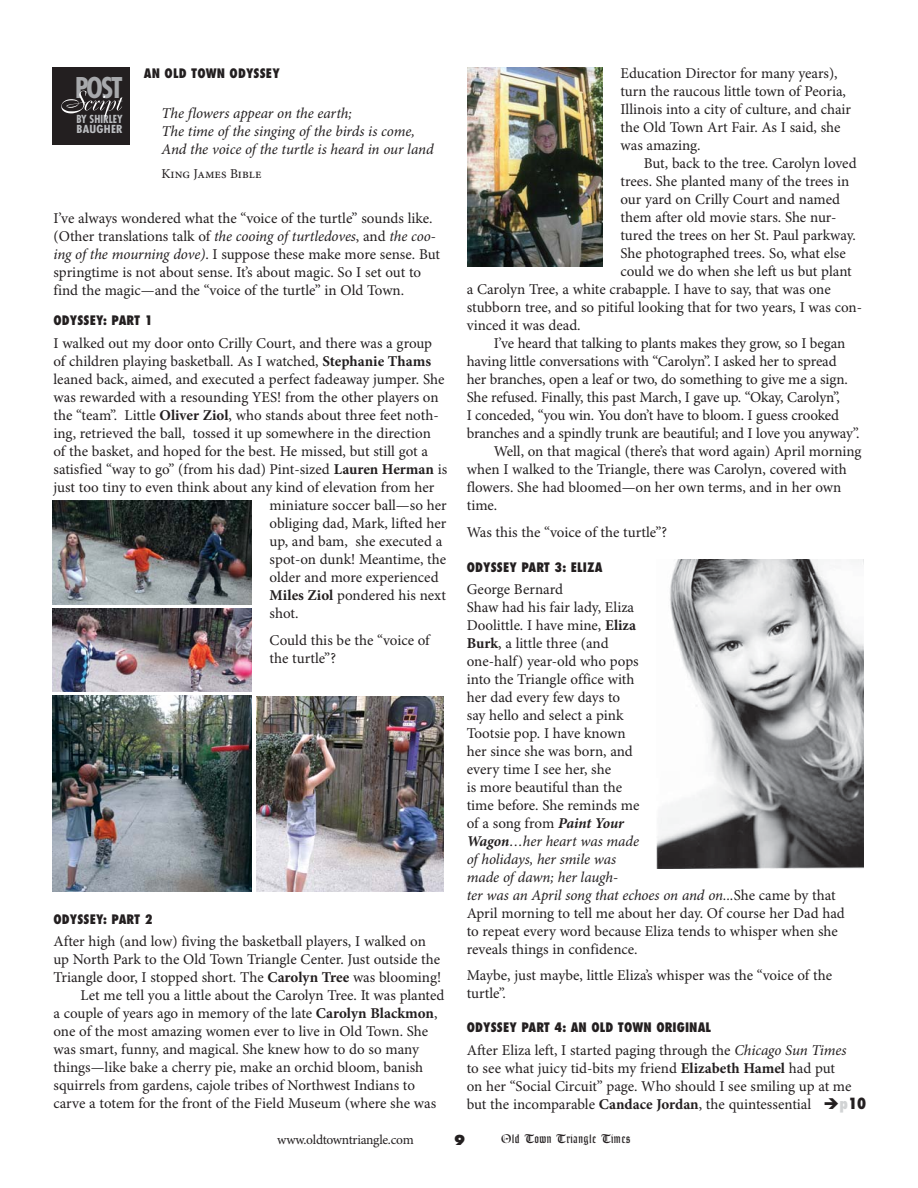
<style>
.page{position:relative;width:918px;height:1188px;background:#fff}
.page>*{position:absolute;margin:0;border:0;box-sizing:border-box;transform-origin:0 0}
.t1{font:700 condensed 27.75px "Futura Std";color:#a7a9ac}
.t2{font:15px/18px "Minion Pro";color:#231f20}
.t3{font:italic 15px/18px "Minion Pro";letter-spacing:-.01em;color:#231f20}
.t4{font:15px "Minion Pro";letter-spacing:-.025em;color:#231f20}
.t5{font:800 condensed 15px "Futura Std";color:#231f20}
.t6{font:13.5px "Minion Pro";color:#231f20}
.t7{font:800 13.5px "Futura Std";color:#231f20}
.t8{font:800 condensed 12.75px "Futura Std";letter-spacing:.01em;color:#231f20}
.t9{font:12px "Goudy Text MT Std";letter-spacing:.05em;color:#231f20}
.t10{font:700 condensed 10.8px/9.3px "Futura Std";color:#bbbdc0}
.s1{font-style:italic}
.s2{font-weight:700}
.s3{font-weight:700;font-style:italic}
.s4{color:#d1d3d4}
</style>
<div class="page">
<img style="left:467px;top:68px;width:135px;height:198px">
<img style="left:656px;top:559px;width:208px;height:310px">
<img style="left:256px;top:696px;width:188px;height:195px">
<img style="left:52px;top:696px;width:200px;height:195px">
<img style="left:53px;top:501px;width:199px;height:103px">
<img style="left:53px;top:609px;width:199px;height:83px">
<div style="left:52px;top:68px;width:78px;height:77px;background:#231f20"></div>
<svg style="left:61px;top:91px;width:61px;height:28px"></svg>
<p class="t8" style="left:144px;top:66px;width:137px">AN OLD TOWN ODYSSEY</p>
<p class="t3" style="left:161px;top:106px;width:274px">The flowers appear on the earth;<br>The time of the singing of the birds is come,<br>And the voice of the turtle is heard in our land</p>
<p class="t6" style="left:161px;top:169px;width:102px">King James Bible</p>
<p class="t2" style="left:53px;top:211px;width:388px">I’ve always wondered what the “voice of the turtle” sounds like. (Other translations talk of <span class="s1">the cooing of turtledoves</span>, and <span class="s1">the coo&shy;ing of the mourning dove)</span>. I suppose these make more sense. But springtime is not about sense. It’s about magic. So I set out to find the magic—and the “voice of the turtle” in Old Town.</p>
<p class="t8" style="left:53px;top:313px;width:100px">ODYSSEY: PART 1</p>
<p class="t2" style="left:53px;top:335px;width:380px">I walked out my door onto Crilly Court, and there was a group</p>
<p class="t2" style="left:53px;top:353px;width:379px">of children playing basketball. As I watched, <span class="s2">Stephanie Thams</span></p>
<p class="t2" style="left:53px;top:371px;width:392px">leaned back, aimed, and executed a perfect fadeaway jumper. She</p>
<p class="t2" style="left:53px;top:389px;width:387px">was rewarded with a resounding YES! from the other players on</p>
<p class="t2" style="left:53px;top:407px;width:387px">the “team”. Little <span class="s2">Oliver Ziol</span>, who stands about three feet noth-</p>
<p class="t2" style="left:53px;top:425px;width:379px">ing, retrieved the ball, tossed it up somewhere in the direction</p>
<p class="t2" style="left:53px;top:443px;width:376px">of the basket, and hoped for the best. He missed, but still got a</p>
<p class="t2" style="left:53px;top:461px;width:395px">satisfied “way to go” (from his dad) Pint-sized <span class="s2">Lauren Herman</span> is</p>
<p class="t2" style="left:53px;top:479px;width:382px">just too tiny to even think about any kind of elevation from her</p>
<p class="t2" style="left:270px;top:497px;width:179px">miniature soccer ball—so her</p>
<p class="t2" style="left:270px;top:515px;width:178px">obliging dad, Mark, lifted her</p>
<p class="t2" style="left:270px;top:533px;width:174px">up, and bam, she executed a</p>
<p class="t2" style="left:270px;top:551px;width:178px">spot-on dunk! Meantime, the</p>
<p class="t2" style="left:270px;top:569px;width:171px">older and more experienced</p>
<p class="t2" style="left:270px;top:587px;width:178px"><span class="s2">Miles Ziol</span> pondered his next</p>
<p class="t2" style="left:270px;top:605px;width:30px">shot.</p>
<p class="t2" style="left:270px;top:632px;width:163px">Could this be the “voice of the turtle”?</p>
<h1 class="t1" style="left:75px;top:72px;width:49px">POST</h1>
<p class="t10" style="left:77px;top:115px;width:48px">BY SHIRLEY<br>BAUGHER</p>
<p class="t8" style="left:53px;top:912px;width:100px">ODYSSEY: PART 2</p>
<p class="t2" style="left:53px;top:934px;width:374px">After high (and low) fiving the basketball players, I walked on</p>
<p class="t4" style="left:53px;top:953px;width:388px">up North Park to the Old Town Triangle Center. Just outside the</p>
<p class="t2" style="left:53px;top:970px;width:389px">Triangle door, I stopped short. The <span class="s2">Carolyn Tree</span> was blooming!</p>
<p class="t2" style="left:80px;top:988px;width:366px">Let me tell you a little about the Carolyn Tree. It was planted</p>
<p class="t2" style="left:53px;top:1006px;width:386px">a couple of years ago in memory of the late <span class="s2">Carolyn Blackmon</span>,</p>
<p class="t2" style="left:53px;top:1024px;width:376px">one of the most amazing women ever to live in Old Town. She</p>
<p class="t2" style="left:53px;top:1042px;width:367px">was smart, funny, and magical. She knew how to do so many</p>
<p class="t2" style="left:53px;top:1060px;width:371px">things—like bake a cherry pie, make an orchid bloom, banish</p>
<p class="t2" style="left:53px;top:1078px;width:363px">squirrels from gardens, cajole tribes of Northwest Indians to</p>
<p class="t2" style="left:53px;top:1096px;width:384px">carve a totem for the front of the Field Museum (where she was</p>
<p class="t2" style="left:620px;top:66px;width:232px">Education Director for many years), turn the raucous little town of Peoria,<br>Illinois into a city of culture, and chair the Old Town Art Fair. As I said, she was amazing.</p>
<p class="t2" style="left:644px;top:156px;width:214px">But, back to the tree. Carolyn loved</p>
<p class="t2" style="left:620px;top:174px;width:230px">trees. She planted many of the trees in</p>
<p class="t2" style="left:620px;top:192px;width:221px">our yard on Crilly Court and named</p>
<p class="t2" style="left:620px;top:210px;width:218px">them after old movie stars. She nur-</p>
<p class="t2" style="left:620px;top:228px;width:237px">tured the trees on her St. Paul parkway.</p>
<p class="t2" style="left:620px;top:246px;width:227px">She photographed trees. So, what else</p>
<p class="t2" style="left:620px;top:264px;width:233px">could we do when she left us but plant</p>
<p class="t2" style="left:467px;top:282px;width:366px">a Carolyn Tree, a white crabapple. I have to say, that was one</p>
<p class="t2" style="left:467px;top:300px;width:397px">stubborn tree, and so pitiful looking that for two years, I was con-</p>
<p class="t2" style="left:467px;top:318px;width:115px">vinced it was dead.</p>
<p class="t2" style="left:494px;top:336px;width:353px">I’ve heard that talking to plants makes they grow, so I began</p>
<p class="t2" style="left:467px;top:354px;width:371px">having little conversations with “Carolyn”. I asked her to spread</p>
<p class="t2" style="left:467px;top:372px;width:383px">her branches, open a leaf or two, do something to give me a sign.</p>
<p class="t2" style="left:467px;top:390px;width:375px">She refused. Finally, this past March, I gave up. “Okay, Carolyn”,</p>
<p class="t2" style="left:467px;top:408px;width:374px">I conceded, “you win. You don’t have to bloom. I guess crooked</p>
<p class="t2" style="left:467px;top:426px;width:394px">branches and a spindly trunk are beautiful; and I love you anyway”.</p>
<p class="t2" style="left:494px;top:444px;width:369px">Well, on that magical (there’s that word again) April morning</p>
<p class="t2" style="left:467px;top:462px;width:382px">when I walked to the Triangle, there was Carolyn, covered with</p>
<p class="t2" style="left:467px;top:480px;width:376px">flowers. She had bloomed—on her own terms, and in her own</p>
<p class="t2" style="left:467px;top:498px;width:32px">time.</p>
<p class="t2" style="left:467px;top:525px;width:202px">Was this the “voice of the turtle”?</p>
<p class="t8" style="left:467px;top:560px;width:137px">ODYSSEY PART 3: ELIZA</p>
<p class="t2" style="left:467px;top:582px;width:380px">George Bernard<br>Shaw had his fair lady, Eliza<br>Doolittle. I have mine, <span class="s2">Eliza<br>Burk</span>, a little three (and<br>one-half) year-old who pops<br>into the Triangle office with<br>her dad every few days to<br>say hello and select a pink<br>Tootsie pop. I have known<br>her since she was born, and<br>every time I see her, she<br>is more beautiful than the<br>time before. She reminds me<br>of a song from <span class="s3">Paint Your<br>Wagon</span><span class="s1">…her heart was made<br>of holidays, her smile was<br>made of dawn; her laugh-<br>ter was an April song that echoes on and on...</span>She came by that<br>April morning to tell me about her day. Of course her Dad had to repeat every word because Eliza tends to whisper when she reveals things in confidence.</p>
<p class="t2" style="left:467px;top:967px;width:367px">Maybe, just maybe, little Eliza’s whisper was the “voice of the turtle”.</p>
<p class="t8" style="left:467px;top:1020px;width:246px">ODYSSEY PART 4: AN OLD TOWN ORIGINAL</p>
<p class="t2" style="left:467px;top:1042px;width:386px">After Eliza left, I started paging through the <span class="s1">Chicago Sun Times </span>to see what juicy tid-bits my friend <span class="s2">Elizabeth Hamel</span> had put on her “Social Circuit” page. Who should I see smiling up at me but the incomparable <span class="s2">Candace Jordan</span>, the quintessential</p>
<p class="t5" style="left:824px;top:1095px;width:44px">➔<span class="s4">p</span>10</p>
<p class="t6" style="left:277px;top:1134px;width:138px">www.oldtowntriangle.com</p>
<p class="t9" style="left:501px;top:1133px;width:131px">Old Town Triangle Times</p>
<p class="t7" style="left:454px;top:1133px;width:13px">9</p>
</div>
